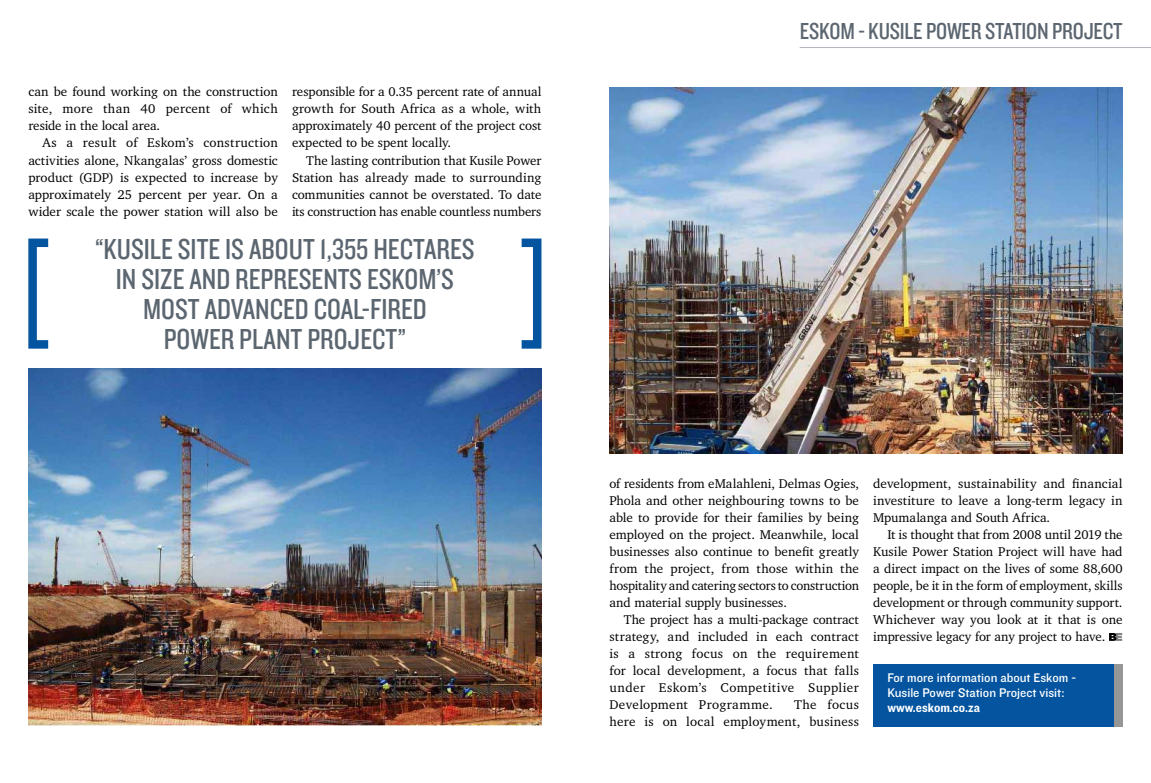
<style>
.page{position:relative;width:1151px;height:783px;background:#fff}
.page>*{position:absolute;margin:0;border:0;box-sizing:border-box;transform-origin:0 0}
.t1{font:30px/30px "Knockout HTF29 Junior Liteweight";color:#5c6670;text-align:center}
.t2{font:24px "Knockout HTF29 Junior Liteweight";letter-spacing:-.01em;color:#5c6670}
.t3{font:13px/17px "Charter IT Cby BT";color:#000;text-align:justify}
.t4{font:13px/15px "Knockout HTF31 Junior Middlewt";color:#fff}
.t5{font:13px/17px "Charter IT Cby BT";letter-spacing:.02em;color:#000;text-align:right}
.t6{font:13px "Knockout HTF51 Middleweight";color:#fff}
</style>
<div class="page">
<img style="left:28px;top:368px;width:513px;height:357px">
<img style="left:609px;top:88px;width:514px;height:365px">
<svg style="left:28px;top:238px;width:20px;height:110px"></svg>
<svg style="left:522px;top:238px;width:19px;height:110px"></svg>
<hr style="left:800px;top:47px;width:351px;height:1px;background:#adb3b8">
<svg style="left:1109px;top:633px;width:13px;height:7px"></svg>
<div style="left:873px;top:663px;width:250px;height:63px;background:#0454a0"></div>
<div style="left:1114px;top:663px;width:9px;height:63px;background:#969696"></div>
<p class="t3" style="left:28px;top:83px;width:251px">can be found working on the construction site, more than 40 percent of which reside in the local area.</p>
<p class="t3" style="left:28px;top:134px;width:251px;text-indent:14px">As a result of Eskom’s construction activities alone, Nkangalas’ gross domestic product (GDP) is expected to increase by approximately 25 percent per year. On a wider scale the power station will also be</p>
<p class="t3" style="left:292px;top:83px;width:251px">responsible for a 0.35 percent rate of annual growth for South Africa as a whole, with approximately 40 percent of the project cost expected to be spent locally.</p>
<p class="t3" style="left:292px;top:151px;width:251px;text-indent:14px">The lasting contribution that Kusile Power Station has already made to surrounding communities cannot be overstated. To date its construction has enable countless numbers</p>
<h1 class="t1" style="left:95px;top:234px;width:381px">“KUSILE SITE IS ABOUT 1,355 HECTARES<br>IN SIZE AND REPRESENTS ESKOM’S<br>MOST ADVANCED COAL-FIRED<br>POWER PLANT PROJECT”</h1>
<h2 class="t2" style="left:800px;top:18px;width:324px">ESKOM - KUSILE POWER STATION PROJECT</h2>
<p class="t3" style="left:609px;top:474px;width:251px">of residents from eMalahleni, Delmas Ogies, Phola and other neighbouring towns to be able to provide for their families by being employed on the project. Meanwhile, local businesses also continue to benefit greatly from the project, from those within the hospitality and catering sectors to construction and material supply businesses.</p>
<p class="t3" style="left:609px;top:610px;width:251px;text-indent:14px">The project has a multi-package contract strategy, and included in each contract is a strong focus on the requirement for local development, a focus that falls under Eskom’s Competitive Supplier Development Programme.</p>
<p class="t5" style="left:609px;top:695px;width:251px">The focus<br>here is on local employment, business</p>
<p class="t3" style="left:873px;top:474px;width:251px">development, sustainability and financial investiture to leave a long-term legacy in Mpumalanga and South Africa.</p>
<p class="t3" style="left:873px;top:525px;width:251px;text-indent:14px">It is thought that from 2008 until 2019 the Kusile Power Station Project will have had a direct impact on the lives of some 88,600 people, be it in the form of employment, skills development or through community support.<br>Whichever way you look at it that is one impressive legacy for any project to have.</p>
<p class="t4" style="left:887px;top:670px;width:190px">For more information about Eskom -<br>Kusile Power Station Project visit:</p>
<p class="t6" style="left:887px;top:700px;width:94px">www.eskom.co.za</p>
</div>
